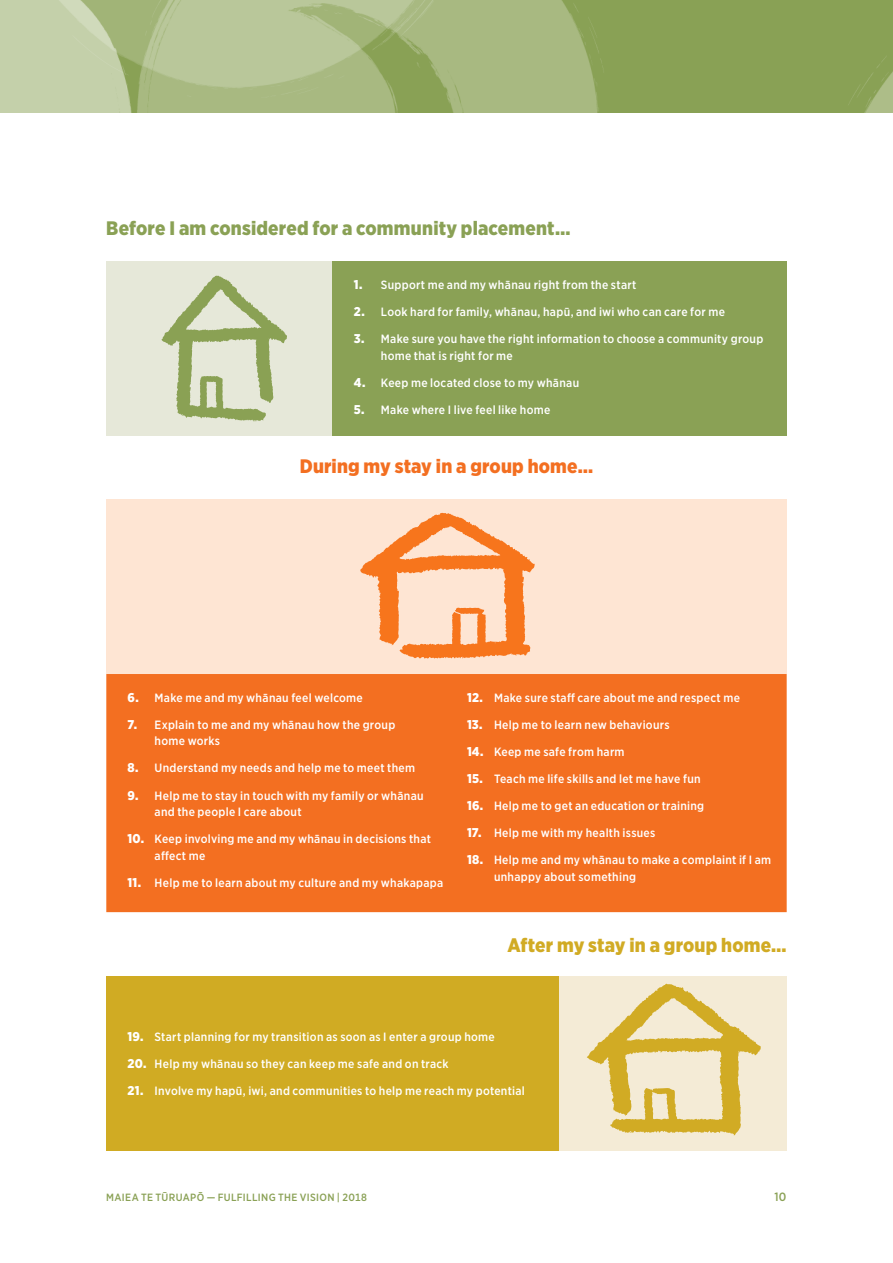
<style>
.page{position:relative;width:893px;height:1263px;background:#fff}
.page>*{position:absolute;margin:0;border:0;box-sizing:border-box;transform-origin:0 0}
.t1{font:900 19.5px "Gotham Narrow";letter-spacing:.01em;color:#8aa155}
.t2{font:900 19.5px "Gotham Narrow";letter-spacing:.01em;color:#f36f21}
.t3{font:900 19.5px "Gotham Narrow";letter-spacing:.01em;color:#d1ab24}
.t4{font:500 12px/16.5px "Gotham Narrow";letter-spacing:.025em;color:#fff}
.t5{font:500 12px "Gotham Narrow";color:#8aa155}
.t6{font:500 10.5px "Gotham Narrow";letter-spacing:.035em;color:#8aa155}
.s1{font-weight:900;font-size:12.75px}
</style>
<div class="page">
<img style="left:0;top:0;width:893px;height:113px">
<div style="left:106px;top:261px;width:227px;height:175px;background:#e6e8d9"></div>
<div style="left:333px;top:261px;width:454px;height:175px;background:#8aa155"></div>
<div style="left:106px;top:500px;width:681px;height:174px;background:#fee5d3"></div>
<div style="left:106px;top:674px;width:681px;height:238px;background:#f36f21"></div>
<div style="left:106px;top:976px;width:453px;height:174px;background:#d0ab23"></div>
<div style="left:559px;top:976px;width:228px;height:174px;background:#f4ebd6"></div>
<svg style="left:161px;top:276px;width:126px;height:145px"></svg>
<svg style="left:360px;top:513px;width:175px;height:146px"></svg>
<svg style="left:587px;top:983px;width:174px;height:152px"></svg>
<h1 class="t1" style="left:106px;top:215px;width:466px">Before I am considered for a community placement…</h1>
<p class="t4" style="left:354px;top:276px;width:284px"><span class="s1">1.</span> Support me and my whānau right from the start</p>
<p class="t4" style="left:354px;top:304px;width:373px"><span class="s1">2.</span> Look hard for family, whānau, hapū, and iwi who can care for me</p>
<p class="t4" style="left:381px;top:331px;width:384px;text-indent:-27px"><span class="s1">3.</span> Make sure you have the right information to choose a community group home that is right for me</p>
<p class="t4" style="left:354px;top:374px;width:227px"><span class="s1">4.</span> Keep me located close to my whānau</p>
<p class="t4" style="left:354px;top:402px;width:198px"><span class="s1">5.</span> Make where I live feel like home</p>
<h1 class="t2" style="left:300px;top:453px;width:295px">During my stay in a group home…</h1>
<p class="t4" style="left:128px;top:689px;width:237px"><span class="s1">6.</span> Make me and my whānau feel welcome</p>
<p class="t4" style="left:155px;top:716px;width:242px;text-indent:-27px"><span class="s1">7.</span> Explain to me and my whānau how the group home works</p>
<p class="t4" style="left:128px;top:760px;width:289px"><span class="s1">8.</span> Understand my needs and help me to meet them</p>
<p class="t4" style="left:155px;top:787px;width:271px;text-indent:-27px"><span class="s1">9.</span> Help me to stay in touch with my family or whānau and the people I care about</p>
<p class="t4" style="left:155px;top:830px;width:278px;text-indent:-27px"><span class="s1">10.</span> Keep involving me and my whānau in decisions that affect me</p>
<p class="t4" style="left:128px;top:874px;width:317px"><span class="s1">11.</span> Help me to learn about my culture and my whakapapa</p>
<p class="t4" style="left:467px;top:689px;width:275px"><span class="s1">12.</span> Make sure staff care about me and respect me</p>
<p class="t4" style="left:467px;top:716px;width:204px"><span class="s1">13.</span> Help me to learn new behaviours</p>
<p class="t4" style="left:467px;top:743px;width:159px"><span class="s1">14.</span> Keep me safe from harm</p>
<p class="t4" style="left:467px;top:770px;width:235px"><span class="s1">15.</span> Teach me life skills and let me have fun</p>
<p class="t4" style="left:467px;top:797px;width:239px"><span class="s1">16.</span> Help me to get an education or training</p>
<p class="t4" style="left:467px;top:825px;width:190px"><span class="s1">17.</span> Help me with my health issues</p>
<p class="t4" style="left:494px;top:852px;width:279px;text-indent:-27px"><span class="s1">18.</span> Help me and my whānau to make a complaint if I am unhappy about something</p>
<h1 class="t3" style="left:507px;top:932px;width:281px">After my stay in a group home…</h1>
<p class="t4" style="left:128px;top:1028px;width:369px"><span class="s1">19.</span> Start planning for my transition as soon as I enter a group home</p>
<p class="t4" style="left:128px;top:1055px;width:323px"><span class="s1">20.</span> Help my whānau so they can keep me safe and on track</p>
<p class="t4" style="left:128px;top:1082px;width:399px"><span class="s1">21.</span> Involve my hapū, iwi, and communities to help me reach my potential</p>
<p class="t6" style="left:106px;top:1191px;width:262px">MAIEA TE TŪRUAPŌ — FULFILLING THE VISION | 2018</p>
<p class="t5" style="left:774px;top:1189px;width:14px">10</p>
</div>
